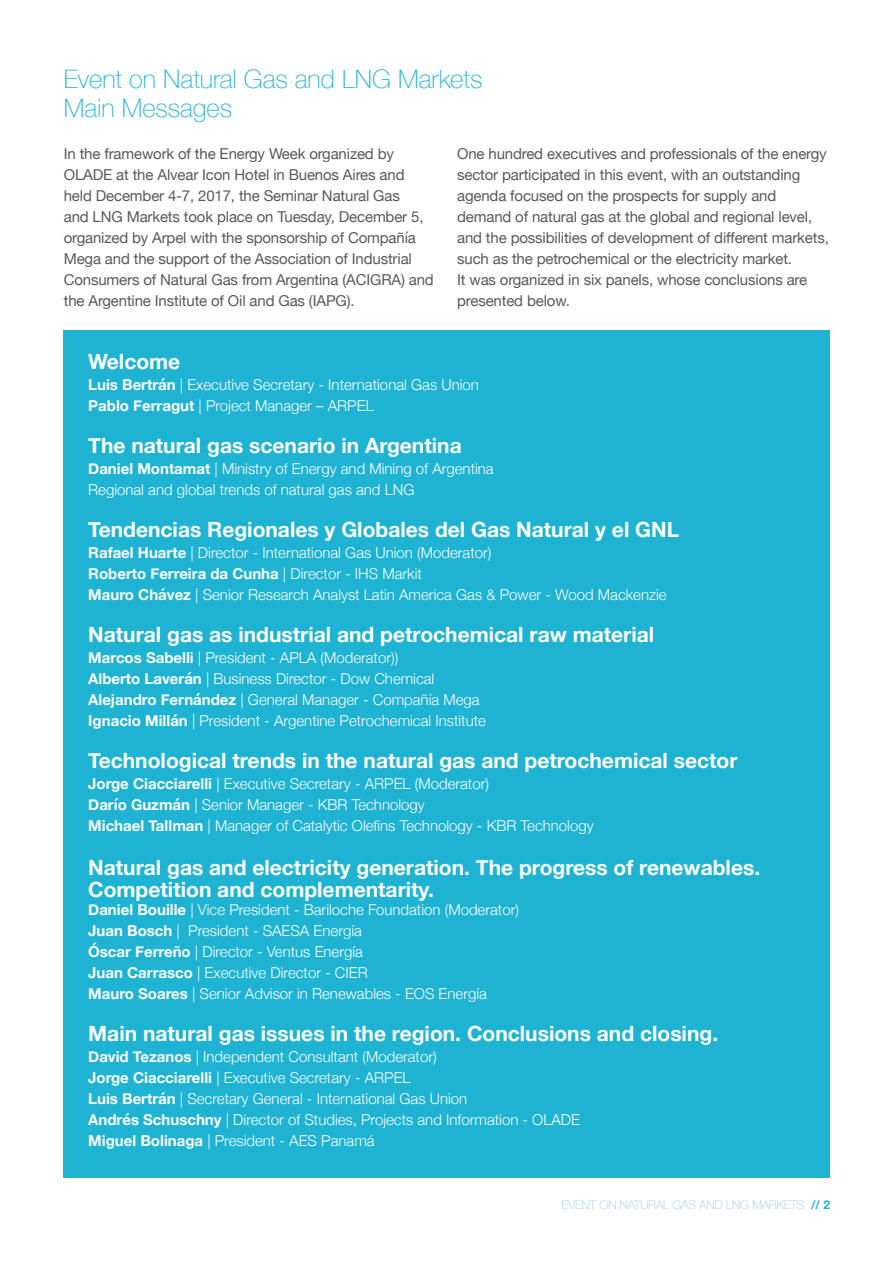
<style>
.page{position:relative;width:893px;height:1263px;background:#fff}
.page>*{position:absolute;margin:0;border:0;box-sizing:border-box;transform-origin:0 0}
.TITULOS{font:100 25.5px "Helvetica Neue";color:#1eb3d2}
.texto{font:700 21px/22.5px "Helvetica Neue";color:#fff}
.texto-2{font:300 15px "Helvetica Neue";color:#fff}
.texto-3{font:15px/21px "Helvetica Neue";letter-spacing:-.01em;color:#58595b}
.texto-4{font:700 15px "Helvetica Neue";color:#fff}
.t1{font:100 12px "Helvetica Neue";color:#8ccce1}
.s1{font-weight:700}
.s2{font-weight:300}
.s3{font-weight:700;color:#1eb3d2}
</style>
<div class="page">
<div style="left:64px;top:331px;width:766px;height:847px;background:#1eb3d2"></div>
<p class="TITULOS" style="left:64px;top:60px;width:420px">Event on Natural Gas and LNG Markets</p>
<p class="TITULOS" style="left:64px;top:89px;width:170px">Main Messages</p>
<p class="texto-3" style="left:64px;top:144px;width:372px">In the framework of the Energy Week organized by OLADE at the Alvear Icon Hotel in Buenos Aires and held December 4-7, 2017, the Seminar Natural Gas<br>and LNG Markets took place on Tuesday, December 5, organized by Arpel with the sponsorship of Compañía Mega and the support of the Association of Industrial Consumers of Natural Gas from Argentina (ACIGRA) and the Argentine Institute of Oil and Gas (IAPG).</p>
<p class="texto-3" style="left:457px;top:144px;width:373px">One hundred executives and professionals of the energy sector participated in this event, with an outstanding agenda focused on the prospects for supply and demand of natural gas at the global and regional level, and the possibilities of development of different markets, such as the petrochemical or the electricity market.</p>
<p class="texto-3" style="left:457px;top:270px;width:352px">It was organized in six panels, whose conclusions are presented below.</p>
<p class="texto" style="left:88px;top:351px;width:94px">Welcome</p>
<p class="texto-2" style="left:88px;top:373px;width:392px"><span class="s1">Luis Bertrán</span> | Executive Secretary - International Gas Union</p>
<p class="texto-2" style="left:88px;top:394px;width:287px"><span class="s1">Pablo Ferragut</span> | Project Manager – ARPEL</p>
<p class="texto" style="left:88px;top:435px;width:375px">The natural gas scenario in Argentina</p>
<p class="texto-2" style="left:88px;top:457px;width:407px"><span class="s1">Daniel Montamat</span> | Ministry of Energy and Mining of Argentina</p>
<p class="texto-2" style="left:88px;top:478px;width:328px">Regional and global trends of natural gas and LNG</p>
<p class="texto" style="left:88px;top:519px;width:592px">Tendencias Regionales y Globales del Gas Natural y el GNL</p>
<p class="texto-2" style="left:88px;top:541px;width:405px"><span class="s1">Rafael Huarte</span> | Director - International Gas Union (Moderator)</p>
<p class="texto-4" style="left:88px;top:562px;width:335px">Roberto Ferreira da Cunha <span class="s2">| Director - IHS Markit</span></p>
<p class="texto-2" style="left:88px;top:583px;width:580px"><span class="s1">Mauro Chávez</span> | Senior Research Analyst Latin America Gas &amp; Power - Wood Mackenzie</p>
<p class="texto" style="left:88px;top:624px;width:568px">Natural gas as industrial and petrochemical raw material</p>
<p class="texto-2" style="left:88px;top:646px;width:312px"><span class="s1">Marcos Sabelli</span> | President - APLA (Moderator))</p>
<p class="texto-2" style="left:88px;top:667px;width:348px"><span class="s1">Alberto Laverán</span> | Business Director - Dow Chemical</p>
<p class="texto-2" style="left:88px;top:688px;width:393px"><span class="s1">Alejandro Fernández</span> | General Manager - Compañía Mega</p>
<p class="texto-2" style="left:88px;top:709px;width:399px"><span class="s1">Ignacio Millán</span> | President - Argentine Petrochemical Institute</p>
<p class="texto" style="left:88px;top:750px;width:651px">Technological trends in the natural gas and petrochemical sector</p>
<p class="texto-2" style="left:88px;top:772px;width:402px"><span class="s1">Jorge Ciacciarelli</span> | Executive Secretary - ARPEL (Moderator)</p>
<p class="texto-2" style="left:88px;top:793px;width:338px"><span class="s1">Darío Guzmán</span> | Senior Manager - KBR Technology</p>
<p class="texto-2" style="left:88px;top:814px;width:507px"><span class="s1">Michael Tallman</span> | Manager of Catalytic Olefins Technology - KBR Technology</p>
<p class="texto" style="left:88px;top:856px;width:673px">Natural gas and electricity generation. The progress of renewables.<br>Competition and complementarity.</p>
<p class="texto-2" style="left:88px;top:898px;width:432px"><span class="s1">Daniel Bouille</span> | Vice President - Bariloche Foundation (Moderator)</p>
<p class="texto-2" style="left:88px;top:919px;width:275px"><span class="s1">Juan Bosch</span> | President - SAESA Energía</p>
<p class="texto-2" style="left:88px;top:940px;width:276px"><span class="s1">Óscar Ferreño</span> | Director - Ventus Energía</p>
<p class="texto-2" style="left:88px;top:961px;width:281px"><span class="s1">Juan Carrasco</span> | Executive Director - CIER</p>
<p class="texto-2" style="left:88px;top:982px;width:400px"><span class="s1">Mauro Soares</span> | Senior Advisor in Renewables - EOS Energía</p>
<p class="texto" style="left:88px;top:1023px;width:631px">Main natural gas issues in the region. Conclusions and closing.</p>
<p class="texto-2" style="left:88px;top:1045px;width:350px"><span class="s1">David Tezanos</span> | Independent Consultant (Moderator)</p>
<p class="texto-2" style="left:88px;top:1066px;width:324px"><span class="s1">Jorge Ciacciarelli</span> | Executive Secretary - ARPEL</p>
<p class="texto-2" style="left:88px;top:1087px;width:380px"><span class="s1">Luis Bertrán</span> | Secretary General - International Gas Union</p>
<p class="texto-2" style="left:88px;top:1108px;width:493px"><span class="s1">Andrés Schuschny</span> | Director of Studies, Projects and Information - OLADE</p>
<p class="texto-2" style="left:88px;top:1129px;width:288px"><span class="s1">Miguel Bolinaga</span> | President - AES Panamá</p>
<p class="t1" style="left:562px;top:1196px;width:270px">EVENT ON NATURAL GAS AND LNG MARKETS <span class="s3">// 2</span></p>
</div>
